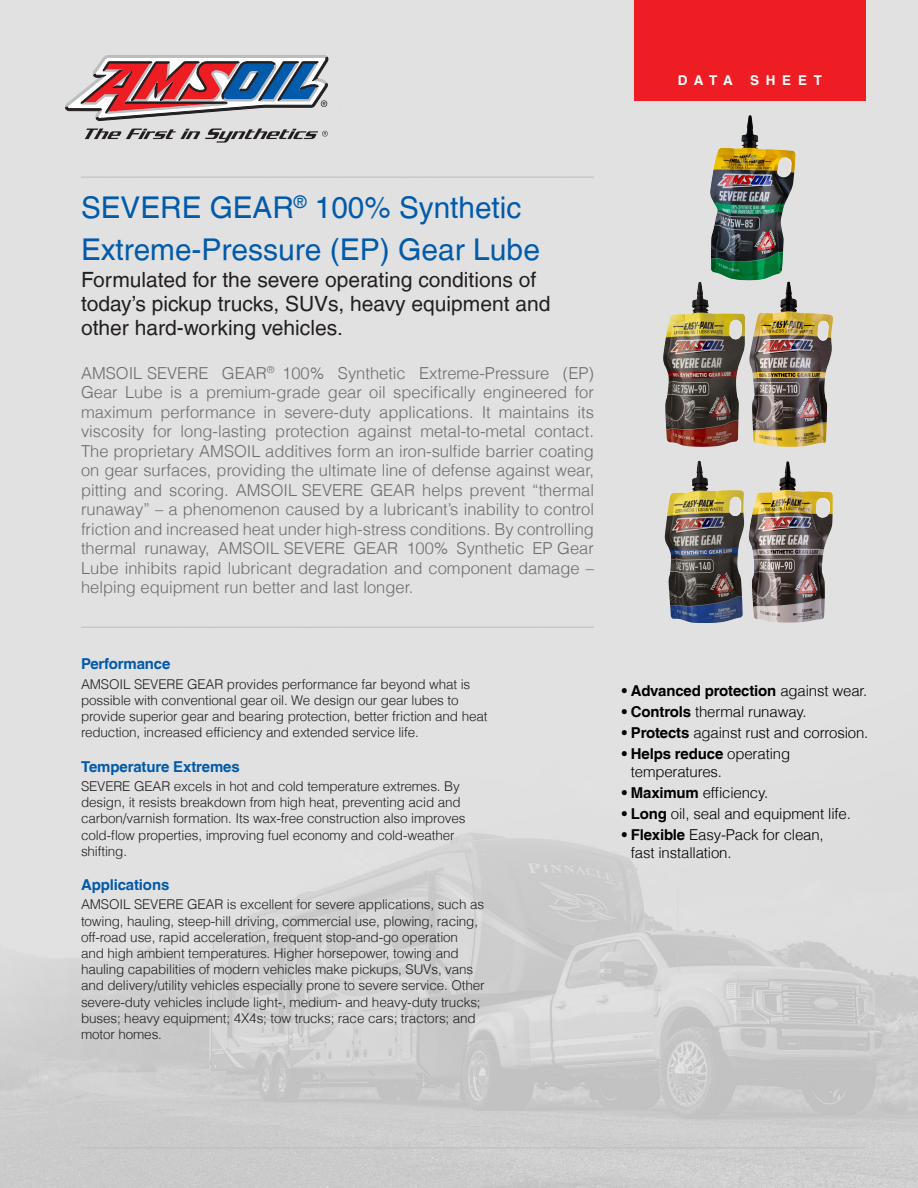
<style>
.page{position:relative;width:918px;height:1188px;background:#fff}
.page>*{position:absolute;margin:0;border:0;box-sizing:border-box;transform-origin:0 0}
.t1{font:30px "Helvetica LT";color:#015aaa}
.t2{font:21px/24px "Helvetica LT";color:#231f20}
.t3{font:300 16.5px/19.5px "Helvetica LT";color:#6c6d70;text-align:justify}
.BlueSubhead{font:300 15px/18px "Helvetica LT";letter-spacing:-.01em;color:#000}
.BlueSubhead-2{font:700 15px "Helvetica LT";letter-spacing:-.01em;color:#015aaa}
.BlueSubhead-3{font:700 15px "Helvetica LT";letter-spacing:-.01em;color:#000}
.BodyCopyNew{font:300 13.5px/16.2px "Helvetica LT";letter-spacing:-.01em;color:#231f20}
.BodyCopyNew-2{font:700 13.5px "Helvetica LT";letter-spacing:.5em;color:#fff}
.s1{font-weight:300}
.s2{font-weight:700}
</style>
<div class="page">
<img style="left:0;top:0;width:918px;height:1188px">
<hr style="left:81px;top:627px;width:513px;height:1px;background:#bcbdc0">
<hr style="left:81px;top:1148px;width:785px;height:1px;background:#bcbdc0">
<hr style="left:81px;top:177px;width:513px;height:1px;background:#bcbdc0">
<div style="left:634px;top:0;width:232px;height:100px;background:#ee1d23"></div>
<svg style="left:65px;top:55px;width:263px;height:88px;background:#af99a1"></svg>
<img style="left:749px;top:282px;width:84px;height:165px">
<img style="left:663px;top:282px;width:82px;height:165px">
<img style="left:710px;top:115px;width:80px;height:165px">
<img style="left:665px;top:461px;width:79px;height:162px">
<img style="left:749px;top:461px;width:84px;height:162px">
<p class="BodyCopyNew-2" style="left:678px;top:72px;width:56px">DATA</p>
<p class="BodyCopyNew-2" style="left:750px;top:72px;width:74px">SHEET</p>
<p class="t1" style="left:81px;top:190px;width:442px">SEVERE GEAR<sup>®</sup> 100% Synthetic</p>
<p class="t1" style="left:81px;top:232px;width:461px">Extreme-Pressure (EP) Gear Lube</p>
<p class="t2" style="left:81px;top:268px;width:471px">Formulated for the severe operating conditions of today’s pickup trucks, SUVs, heavy equipment and other hard-working vehicles.</p>
<p class="t3" style="left:81px;top:363px;width:515px">AMSOIL SEVERE GEAR<sup>®</sup> 100% Synthetic Extreme-Pressure (EP)<br>Gear Lube is a premium-grade gear oil specifically engineered for maximum performance in severe-duty applications. It maintains its viscosity for long-lasting protection against metal-to-metal contact.<br>The proprietary AMSOIL additives form an iron-sulfide barrier coating on gear surfaces, providing the ultimate line of defense against wear, pitting and scoring. AMSOIL SEVERE GEAR helps prevent “thermal runaway” – a phenomenon caused by a lubricant’s inability to control friction and increased heat under high-stress conditions. By controlling thermal runaway, AMSOIL SEVERE GEAR 100% Synthetic EP Gear Lube inhibits rapid lubricant degradation and component damage – helping equipment run better and last longer.</p>
<p class="BlueSubhead-2" style="left:81px;top:655px;width:91px">Performance</p>
<p class="BodyCopyNew" style="left:81px;top:676px;width:408px">AMSOIL SEVERE GEAR provides performance far beyond what is possible with conventional gear oil. We design our gear lubes to provide superior gear and bearing protection, better friction and heat reduction, increased efficiency and extended service life.</p>
<p class="BlueSubhead-2" style="left:81px;top:757px;width:160px">Temperature Extremes</p>
<p class="BodyCopyNew" style="left:81px;top:778px;width:386px">SEVERE GEAR excels in hot and cold temperature extremes. By design, it resists breakdown from high heat, preventing acid and carbon/varnish formation. Its wax-free construction also improves cold-flow properties, improving fuel economy and cold-weather shifting.</p>
<p class="BlueSubhead-2" style="left:81px;top:876px;width:90px">Applications</p>
<p class="BodyCopyNew" style="left:81px;top:896px;width:405px">AMSOIL SEVERE GEAR is excellent for severe applications, such as towing, hauling, steep-hill driving, commercial use, plowing, racing, off-road use, rapid acceleration, frequent stop-and-go operation<br>and high ambient temperatures. Higher horsepower, towing and hauling capabilities of modern vehicles make pickups, SUVs, vans and delivery/utility vehicles especially prone to severe service. Other severe-duty vehicles include light-, medium- and heavy-duty trucks; buses; heavy equipment; 4X4s; tow trucks; race cars; tractors; and motor homes.</p>
<p class="BlueSubhead-3" style="left:622px;top:681px;width:247px">• Advanced protection <span class="s1">against wear.</span></p>
<p class="BlueSubhead" style="left:622px;top:702px;width:186px"><span class="s2">• Controls</span> thermal runaway.</p>
<p class="BlueSubhead" style="left:622px;top:723px;width:248px"><span class="s2">• Protects</span> against rust and corrosion.</p>
<p class="BlueSubhead" style="left:631px;top:744px;width:161px;text-indent:-9px"><span class="s2">• Helps reduce</span> operating temperatures.</p>
<p class="BlueSubhead" style="left:622px;top:783px;width:148px"><span class="s2">• Maximum</span> efficiency.</p>
<p class="BlueSubhead" style="left:622px;top:804px;width:231px"><span class="s2">• Long</span> oil, seal and equipment life.</p>
<p class="BlueSubhead" style="left:631px;top:825px;width:195px;text-indent:-9px"><span class="s2">• Flexible</span> Easy-Pack for clean, fast installation.</p>
</div>
